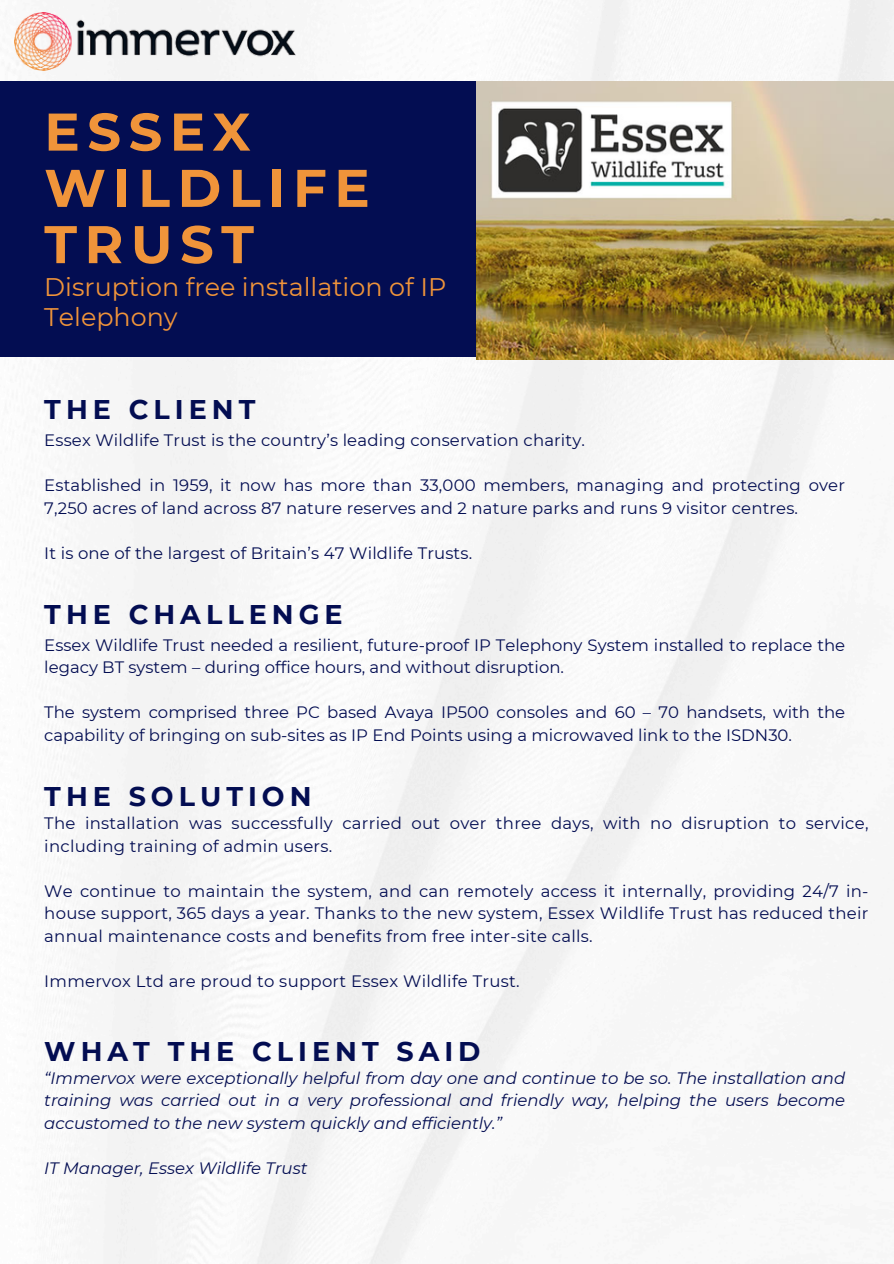
<style>
.page{position:relative;width:894px;height:1264px;background:#fff}
.page>*{position:absolute;margin:0;border:0;box-sizing:border-box;transform-origin:0 0}
.t1{font:700 52.95px/56.2px "Montserrat";letter-spacing:.14em;color:#f0943a}
.t2{font:700 27px "Montserrat";letter-spacing:.185em;color:#030d52}
.t3{font:25.35px/30.3px "Montserrat";color:#f0943a}
.t4{font:16.5px/22.5px "Montserrat";letter-spacing:.01em;color:#030d52}
.t5{font:italic 16.5px/22.5px "Montserrat";color:#030d52;text-align:justify}
</style>
<div class="page">
<img style="left:0;top:0;width:893px;height:1263px">
<div style="left:0;top:82px;width:893px;height:275px;background:#030d52"></div>
<img style="left:14px;top:13px;width:282px;height:57px">
<img style="left:476px;top:82px;width:417px;height:277px">
<p class="t1" style="left:44px;top:103px;width:327px">ESSEX<br>WILDLIFE<br>TRUST</p>
<p class="t3" style="left:44px;top:271px;width:403px">Disruption free installation of IP<br>Telephony</p>
<p class="t2" style="left:44px;top:393px;width:212px">THE CLIENT</p>
<p class="t4" style="left:44px;top:429px;width:542px">Essex Wildlife Trust is the country’s leading conservation charity.</p>
<p class="t4" style="left:44px;top:474px;width:802px">Established in 1959, it now has more than 33,000 members, managing and protecting over<br>7,250 acres of land across 87 nature reserves and 2 nature parks and runs 9 visitor centres.</p>
<h2 class="t4" style="left:44px;top:541px;width:429px">It is one of the largest of Britain’s 47 Wildlife Trusts.</h2>
<p class="t2" style="left:44px;top:597px;width:300px">THE CHALLENGE</p>
<p class="t4" style="left:44px;top:633px;width:802px">Essex Wildlife Trust needed a resilient, future-proof IP Telephony System installed to replace the legacy BT system – during office hours, and without disruption.</p>
<p class="t4" style="left:44px;top:701px;width:802px">The system comprised three PC based Avaya IP500 consoles and 60 – 70 handsets, with the capability of bringing on sub-sites as IP End Points using a microwaved link to the ISDN30.</p>
<p class="t2" style="left:44px;top:780px;width:269px">THE SOLUTION</p>
<p class="t4" style="left:44px;top:812px;width:825px">The installation was successfully carried out over three days, with no disruption to service, including training of admin users.</p>
<p class="t4" style="left:44px;top:879px;width:825px;text-align:justify">We continue to maintain the system, and can remotely access it internally, providing 24/7 in&shy;house support, 365 days a year. Thanks to the new system, Essex Wildlife Trust has reduced their annual maintenance costs and benefits from free inter-site calls.</p>
<h1 class="t4" style="left:44px;top:969px;width:476px">Immervox Ltd are proud to support Essex Wildlife Trust.</h1>
<p class="t2" style="left:44px;top:1034px;width:437px">WHAT THE CLIENT SAID</p>
<p class="t5" style="left:44px;top:1066px;width:802px">“Immervox were exceptionally helpful from day one and continue to be so. The installation and training was carried out in a very professional and friendly way, helping the users become accustomed to the new system quickly and efficiently.”</p>
<p class="t5" style="left:44px;top:1156px;width:265px">IT Manager, Essex Wildlife Trust</p>
</div>
